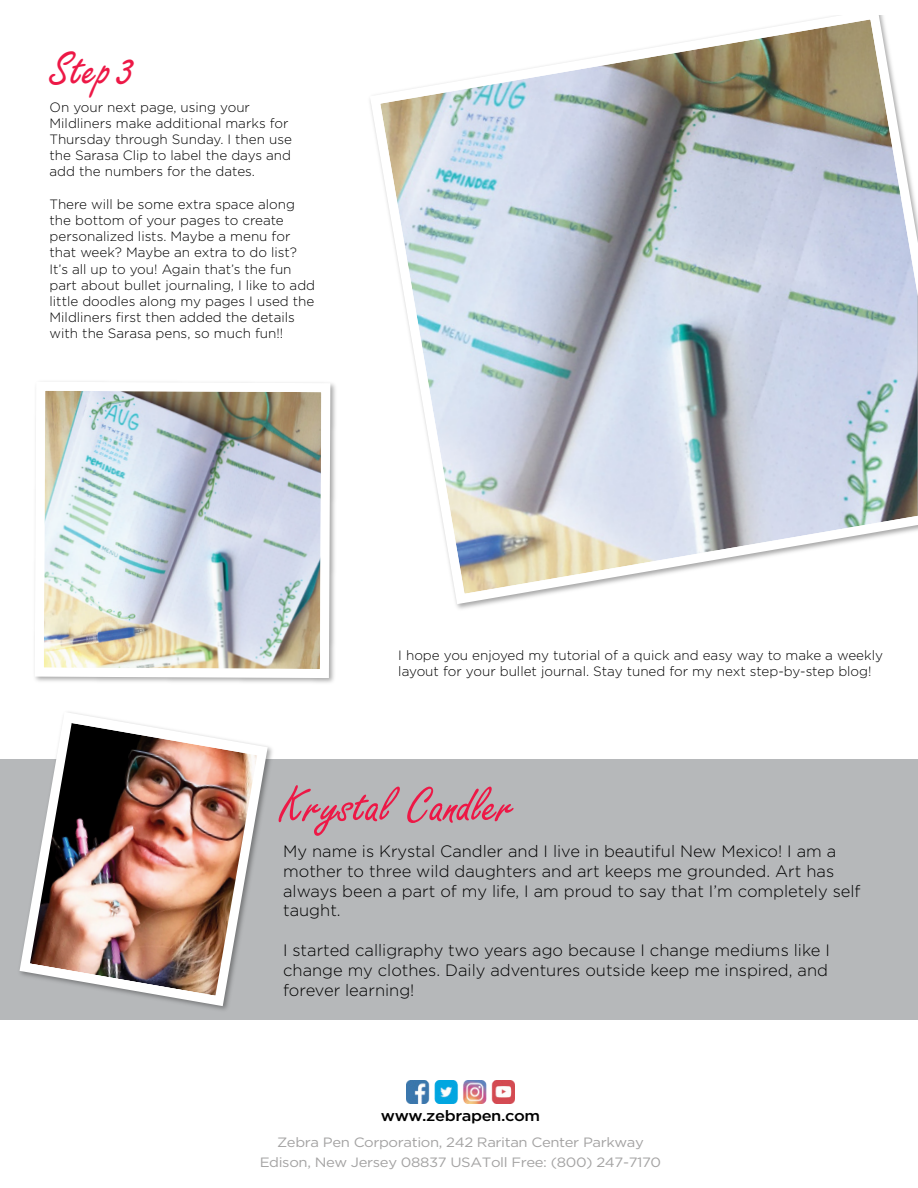
<style>
.page{position:relative;width:918px;height:1188px;background:#fff}
.page>*{position:absolute;margin:0;border:0;box-sizing:border-box;transform-origin:0 0}
.t1{font:50.4px "Carefree";color:#ed1846}
.t2{font:48px "Carefree";color:#ed1846}
.t3{font:300 16.5px/19.8px "Gotham";color:#000}
.t4{font:500 15px "Gotham";letter-spacing:-.025em;color:#000;scale:1.1 1}
.t5{font:300 13.5px/16.2px "Gotham";color:#000}
.t6{font:13.5px/19.5px "Gotham";letter-spacing:-.025em;color:#a4a3a3;text-align:center;scale:1.1 1}
</style>
<div class="page">
<img style="left:34px;top:381px;width:301px;height:302px">
<img style="left:370px;top:15px;width:548px;height:594px">
<div style="left:0;top:759px;width:918px;height:261px;background:#b6b8ba"></div>
<img style="left:406px;top:1081px;width:109px;height:22px">
<img style="left:19px;top:712px;width:253px;height:298px">
<h2 class="t2" style="left:50px;top:42px;width:85px">Step 3</h2>
<p class="t5" style="left:50px;top:98px;width:244px">On your next page, using your Mildliners make additional marks for Thursday through Sunday. I then use the Sarasa Clip to label the days and add the numbers for the dates.</p>
<p class="t5" style="left:50px;top:196px;width:267px">There will be some extra space along the bottom of your pages to create personalized lists. Maybe a menu for that week? Maybe an extra to do list?<br>It’s all up to you! Again that’s the fun part about bullet journaling, I like to add little doodles along my pages I used the Mildliners first then added the details with the Sarasa pens, so much fun!!</p>
<p class="t5" style="left:398px;top:647px;width:486px">I hope you enjoyed my tutorial of a quick and easy way to make a weekly layout for your bullet journal. Stay tuned for my next step-by-step blog!</p>
<h1 class="t1" style="left:279px;top:777px;width:235px">Krystal Candler</h1>
<p class="t3" style="left:283px;top:841px;width:579px">My name is Krystal Candler and I live in beautiful New Mexico! I am a mother to three wild daughters and art keeps me grounded. Art has always been a part of my life, I am proud to say that I’m completely self taught.</p>
<p class="t3" style="left:283px;top:940px;width:548px;text-align:justify">I started calligraphy two years ago because I change mediums like I change my clothes. Daily adventures outside keep me inspired, and forever learning!</p>
<p class="t4" style="left:381px;top:1106px;width:146px">www.zebrapen.com</p>
<p class="t6" style="left:260px;top:1132px;width:367px">Zebra Pen Corporation, 242 Raritan Center Parkway<br>Edison, New Jersey 08837 USAToll Free: (800) 247-7170</p>
</div>
